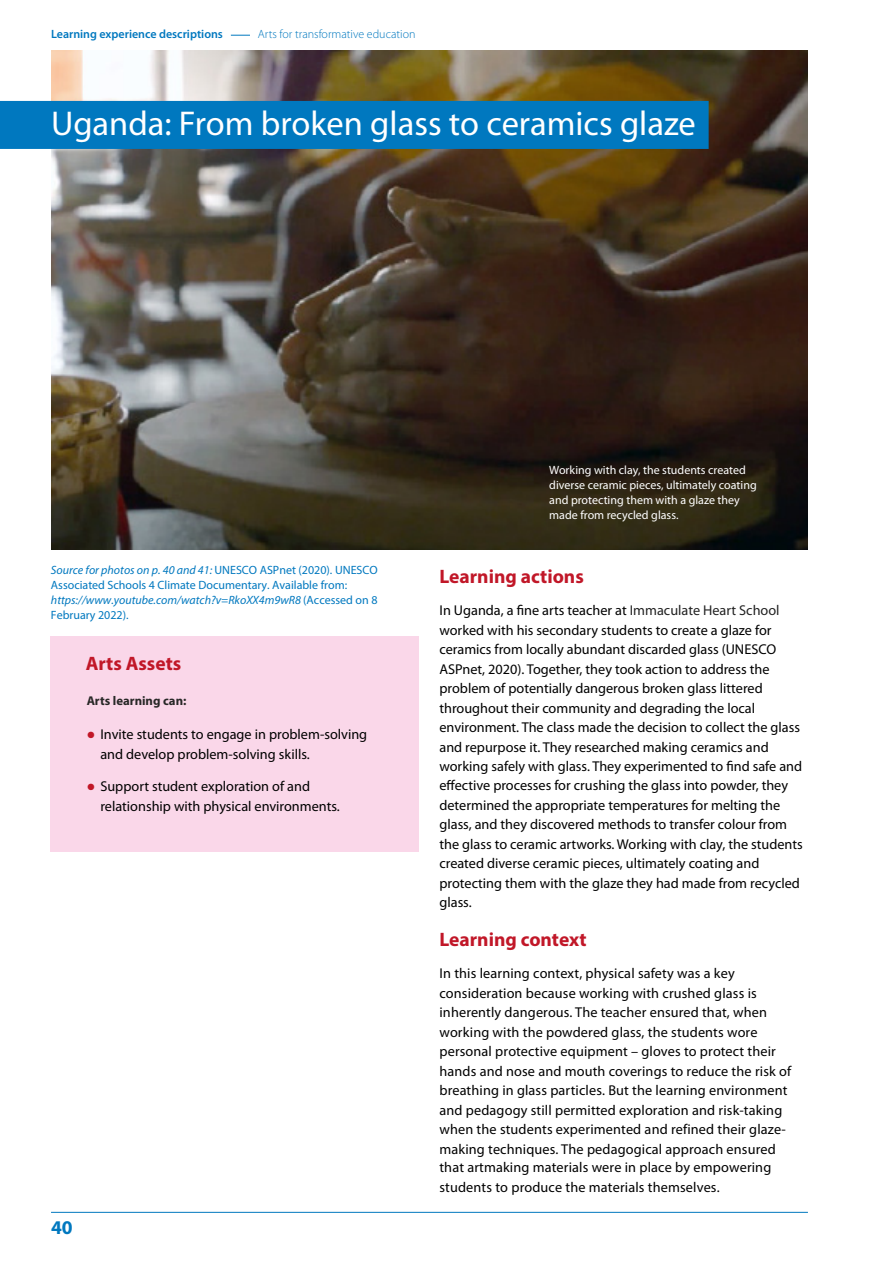
<style>
.page{position:relative;width:893px;height:1263px;background:#fff}
.page>*{position:absolute;margin:0;border:0;box-sizing:border-box;transform-origin:0 0}
.t1{font:34.5px "Myriad Pro";color:#fff}
.t2{font:700 19.5px "Myriad Pro";color:#c11728}
.t3{font:700 19.5px "Myriad Pro";color:#0078bf}
.t4{font:14.25px/19.5px "Myriad Pro";color:#000}
.t5{font:700 12.75px "Myriad Pro";color:#282827}
.t6{font:12px/15px "Myriad Pro";color:#0078bf}
.t7{font:12px/15px "Myriad Pro";color:#fff}
.t8{font:600 12px "Myriad Pro";color:#0078bf}
.t9{font:300 12px "Myriad Pro";color:#0078bf}
.s1{font-style:italic}
.s2{color:#c11728}
.s3{color:#222}
</style>
<div class="page">
<svg style="left:231px;top:35px;width:19px;height:1px"></svg>
<hr style="left:51px;top:1212px;width:757px;height:1px;background:#0078bf">
<img style="left:51px;top:50px;width:757px;height:500px">
<div style="left:0;top:101px;width:709px;height:48px;background:#0078bf"></div>
<div style="left:50px;top:636px;width:369px;height:215px;background:#fad7e9"></div>
<p class="t8" style="left:51px;top:27px;width:173px">Learning experience descriptions</p>
<p class="t9" style="left:258px;top:28px;width:159px">Arts for transformative education</p>
<h1 class="t1" style="left:51px;top:102px;width:646px">Uganda: From broken glass to ceramics glaze</h1>
<p class="t6" style="left:51px;top:562px;width:328px"><span class="s1">Source for photos on p. 40 and 41:</span> UNESCO ASPnet (2020). UNESCO Associated Schools 4 Climate Documentary. Available from: <span class="s1">https://www.youtube.com/watch?v=RkoXX4m9wR8</span> (Accessed on 8<br>February 2022).</p>
<h2 class="t2" style="left:86px;top:650px;width:97px">Arts Assets</h2>
<p class="t5" style="left:87px;top:692px;width:101px">Arts learning can:</p>
<p class="t4" style="left:100px;top:725px;width:268px;text-indent:-13px"><span class="s2">●</span> Invite students to engage in problem-solving and develop problem-solving skills.</p>
<p class="t4" style="left:100px;top:776px;width:241px;text-indent:-13px"><span class="s2">●</span> Support student exploration of and relationship with physical environments.</p>
<h2 class="t3" style="left:51px;top:1215px;width:23px">40</h2>
<p class="t7" style="left:549px;top:462px;width:209px">Working with clay, the students created diverse ceramic pieces, ultimately coating and protecting them with a glaze they made from recycled glass.</p>
<h2 class="t2" style="left:439px;top:563px;width:146px">Learning actions</h2>
<p class="t4" style="left:439px;top:600px;width:365px">In Uganda, a fine arts teacher at <span class="s3">Immaculate Heart School </span>worked with his secondary students to create a glaze for ceramics from locally abundant discarded glass (UNESCO ASPnet, 2020). Together, they took action to address the problem of potentially dangerous broken glass littered throughout their community and degrading the local environment. The class made the decision to collect the glass and repurpose it. They researched making ceramics and working safely with glass. They experimented to find safe and effective processes for crushing the glass into powder, they determined the appropriate temperatures for melting the glass, and they discovered methods to transfer colour from the glass to ceramic artworks. Working with clay, the students created diverse ceramic pieces, ultimately coating and protecting them with the glaze they had made from recycled glass.</p>
<h2 class="t2" style="left:439px;top:926px;width:149px">Learning context</h2>
<p class="t4" style="left:439px;top:963px;width:353px">In this learning context, physical safety was a key consideration because working with crushed glass is inherently dangerous. The teacher ensured that, when working with the powdered glass, the students wore personal protective equipment – gloves to protect their hands and nose and mouth coverings to reduce the risk of breathing in glass particles. But the learning environment and pedagogy still permitted exploration and risk-taking when the students experimented and refined their glaze&shy;making techniques. The pedagogical approach ensured that artmaking materials were in place by empowering students to produce the materials themselves.</p>
</div>
